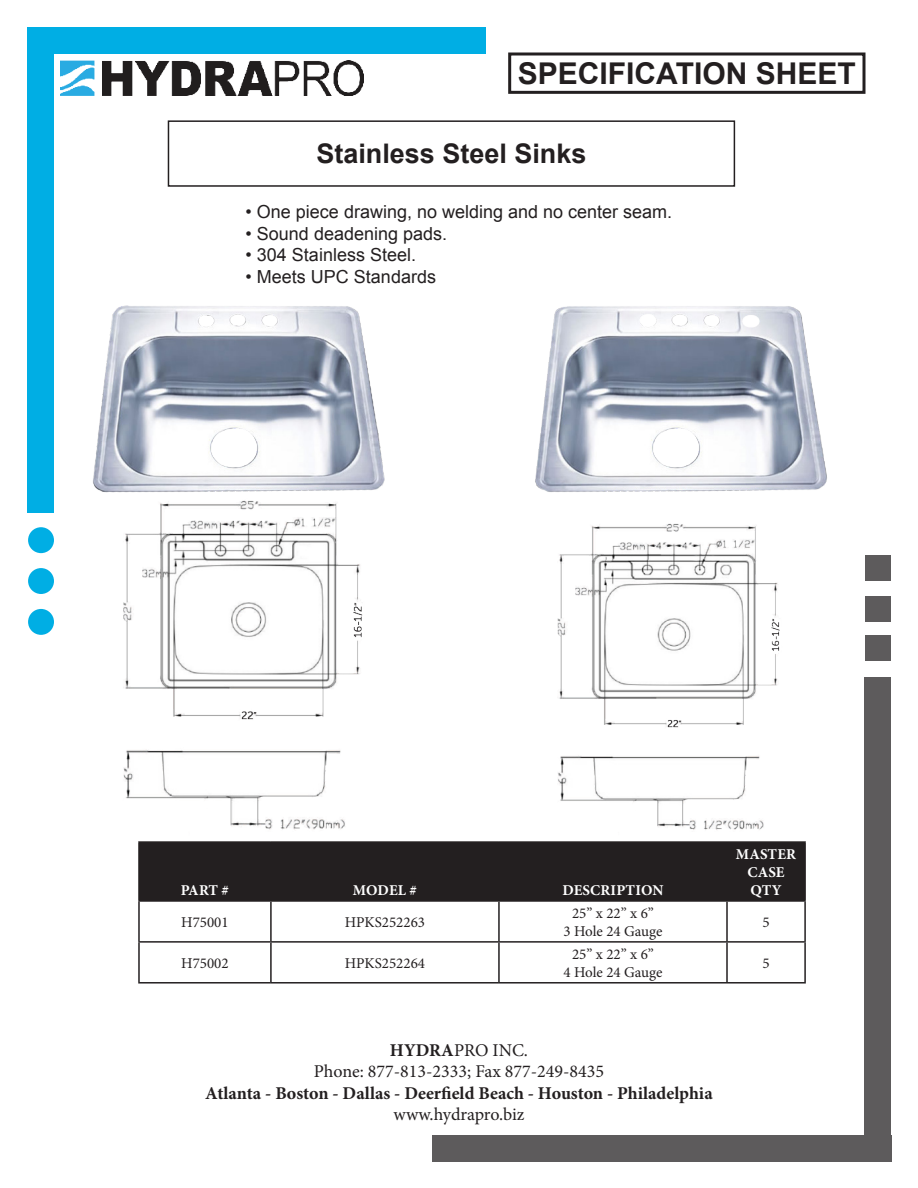
<style>
.page{position:relative;width:918px;height:1188px;background:#fff}
.page>*{position:absolute;margin:0;border:0;box-sizing:border-box;transform-origin:0 0}
.t1{font:700 30px "Arial";color:#231f20}
.t2{font:700 27px "Arial";color:#231f20}
.t3{font:18px "Arial";color:#231f20}
.t4{font:18px "Minion Pro";color:#231f20}
.t5{font:700 18px "Minion Pro";color:#231f20}
.t6{font:15px "Minion Pro";color:#231f20}
.t7{font:700 15px/18px "Minion Pro";letter-spacing:.01em;color:#fff;text-align:center}
.s1{font-weight:700}
</style>
<div class="page">
<div style="left:27px;top:27px;width:459px;height:27px;background:#00aee4"></div>
<div style="left:27px;top:54px;width:27px;height:459px;background:#00aee4"></div>
<img style="left:60px;top:60px;width:304px;height:36px">
<div style="left:28px;top:527px;width:26px;height:26px;background:#00aee4;border-radius:50%"></div>
<div style="left:28px;top:568px;width:26px;height:26px;background:#00aee4;border-radius:50%"></div>
<div style="left:28px;top:609px;width:26px;height:26px;background:#00aee4;border-radius:50%"></div>
<div style="left:432px;top:1135px;width:459px;height:27px;background:#5d5b5c"></div>
<div style="left:864px;top:677px;width:27px;height:459px;background:#5d5b5c"></div>
<div style="left:866px;top:635px;width:25px;height:26px;background:#5d5b5c"></div>
<div style="left:866px;top:596px;width:25px;height:26px;background:#5d5b5c"></div>
<div style="left:866px;top:555px;width:25px;height:26px;background:#5d5b5c"></div>
<div style="left:168px;top:120px;width:567px;height:67px;border:2px solid #231f20"></div>
<div style="left:508px;top:52px;width:358px;height:42px;border:3px solid #231f20"></div>
<img style="left:535px;top:306px;width:292px;height:186px">
<img style="left:557px;top:523px;width:223px;height:307px">
<img style="left:123px;top:500px;width:240px;height:330px">
<div style="left:140px;top:843px;width:664px;height:57px;background:#231f20"></div>
<hr style="left:138px;top:841px;width:133px;height:2px;background:#231f20">
<hr style="left:138px;top:843px;width:2px;height:57px;background:#231f20">
<hr style="left:271px;top:841px;width:228px;height:2px;background:#231f20">
<hr style="left:270px;top:843px;width:2px;height:57px;background:#231f20">
<hr style="left:499px;top:841px;width:228px;height:2px;background:#231f20">
<hr style="left:498px;top:843px;width:2px;height:57px;background:#231f20">
<hr style="left:727px;top:841px;width:79px;height:2px;background:#231f20">
<hr style="left:726px;top:843px;width:2px;height:57px;background:#231f20">
<hr style="left:804px;top:843px;width:2px;height:57px;background:#231f20">
<hr style="left:138px;top:900px;width:133px;height:2px;background:#231f20">
<hr style="left:138px;top:902px;width:2px;height:39px;background:#231f20">
<hr style="left:271px;top:900px;width:228px;height:2px;background:#231f20">
<hr style="left:270px;top:902px;width:2px;height:39px;background:#231f20">
<hr style="left:499px;top:900px;width:228px;height:2px;background:#231f20">
<hr style="left:498px;top:902px;width:2px;height:39px;background:#231f20">
<hr style="left:727px;top:900px;width:79px;height:2px;background:#231f20">
<hr style="left:726px;top:902px;width:2px;height:39px;background:#231f20">
<hr style="left:804px;top:902px;width:2px;height:39px;background:#231f20">
<hr style="left:138px;top:941px;width:133px;height:2px;background:#231f20">
<hr style="left:138px;top:943px;width:2px;height:39px;background:#231f20">
<hr style="left:271px;top:941px;width:228px;height:2px;background:#231f20">
<hr style="left:270px;top:943px;width:2px;height:39px;background:#231f20">
<hr style="left:499px;top:941px;width:228px;height:2px;background:#231f20">
<hr style="left:498px;top:943px;width:2px;height:39px;background:#231f20">
<hr style="left:727px;top:941px;width:79px;height:2px;background:#231f20">
<hr style="left:726px;top:943px;width:2px;height:39px;background:#231f20">
<hr style="left:804px;top:943px;width:2px;height:39px;background:#231f20">
<hr style="left:138px;top:982px;width:133px;height:2px;background:#231f20">
<hr style="left:271px;top:982px;width:228px;height:2px;background:#231f20">
<hr style="left:499px;top:982px;width:228px;height:2px;background:#231f20">
<hr style="left:727px;top:982px;width:79px;height:2px;background:#231f20">
<img style="left:93px;top:305px;width:292px;height:188px">
<p class="t1" style="left:518px;top:54px;width:339px">SPECIFICATION SHEET</p>
<p class="t2" style="left:316px;top:136px;width:272px">Stainless Steel Sinks</p>
<p class="t3" style="left:246px;top:200px;width:428px">• One piece drawing, no welding and no center seam.</p>
<p class="t3" style="left:246px;top:222px;width:203px">• Sound deadening pads.</p>
<p class="t3" style="left:246px;top:243px;width:172px">• 304 Stainless Steel.</p>
<p class="t3" style="left:246px;top:265px;width:192px">• Meets UPC Standards</p>
<p class="t7" style="left:181px;top:881px;width:50px">PART #</p>
<p class="t7" style="left:353px;top:881px;width:66px">MODEL #</p>
<p class="t7" style="left:562px;top:881px;width:103px">DESCRIPTION</p>
<p class="t6" style="left:181px;top:912px;width:49px">H75001</p>
<p class="t6" style="left:345px;top:912px;width:82px">HPKS252263</p>
<p class="t6" style="left:181px;top:953px;width:49px">H75002</p>
<p class="t6" style="left:345px;top:953px;width:82px">HPKS252264</p>
<p class="t6" style="left:572px;top:903px;width:83px">25” x 22” x 6”</p>
<p class="t6" style="left:564px;top:921px;width:100px">3 Hole 24 Gauge</p>
<p class="t6" style="left:572px;top:944px;width:83px">25” x 22” x 6”</p>
<p class="t6" style="left:564px;top:962px;width:100px">4 Hole 24 Gauge</p>
<p class="t7" style="left:736px;top:845px;width:62px">MASTER<br>CASE<br>QTY</p>
<p class="t6" style="left:762px;top:912px;width:9px">5</p>
<p class="t6" style="left:762px;top:953px;width:9px">5</p>
<p class="t4" style="left:390px;top:1038px;width:140px"><span class="s1">HYDRA</span>PRO INC.</p>
<p class="t4" style="left:314px;top:1059px;width:292px">Phone: 877-813-2333; Fax 877-249-8435</p>
<p class="t5" style="left:205px;top:1080px;width:509px">Atlanta - Boston - Dallas - Deerfield Beach - Houston - Philadelphia</p>
<p class="t4" style="left:393px;top:1103px;width:133px">www.hydrapro.biz</p>
</div>
